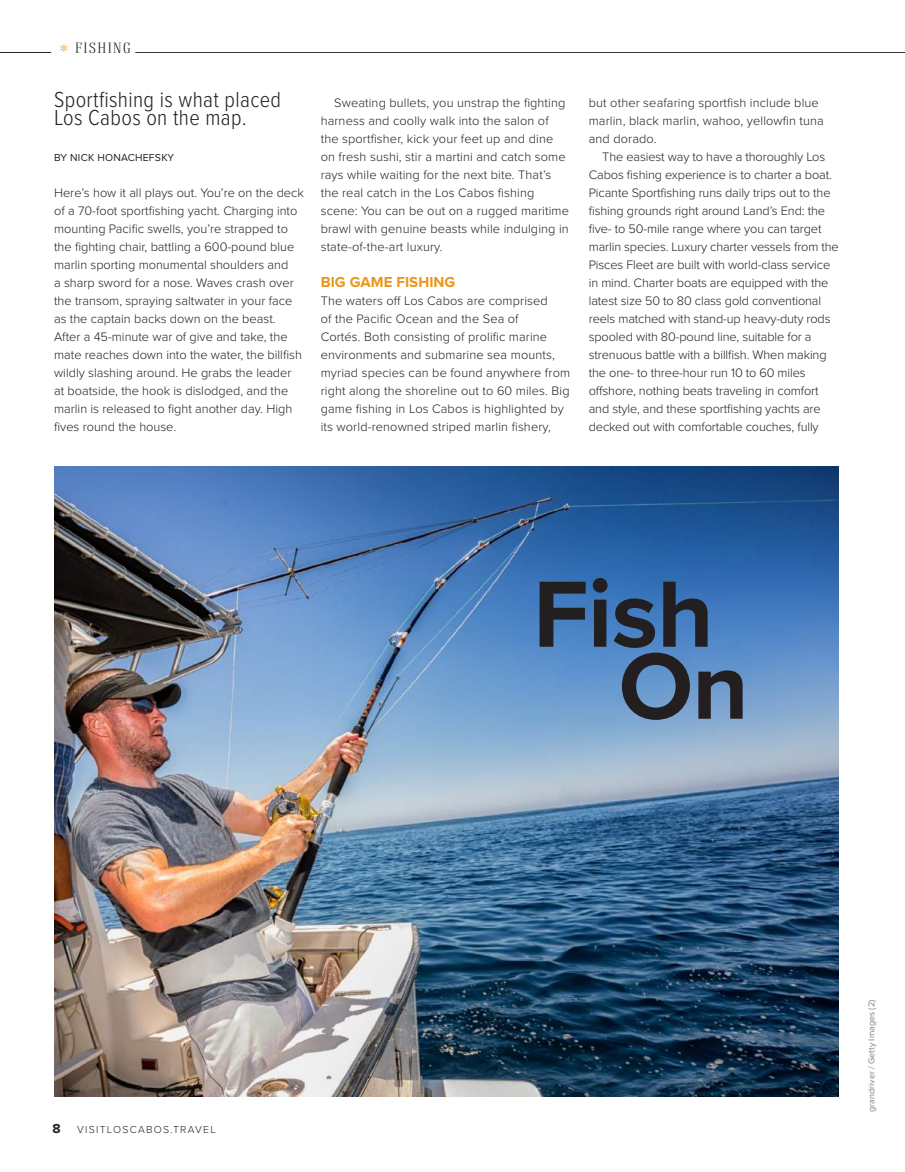
<style>
.page{position:relative;width:905px;height:1172px;background:#fff}
.page>*{position:absolute;margin:0;border:0;box-sizing:border-box;transform-origin:0 0}
.t1{font:700 97.5px/72px "Proxima Nova";letter-spacing:-.01em;color:#231f20}
.t2{font:300 22.5px/18px "Proxima Nova Cond";letter-spacing:.015em;color:#231f20}
.t3{font:700 15px "Proxima Nova";letter-spacing:.005em;color:#ec951a}
.t4{font:700 13.5px "Proxima Nova";color:#231f20}
.t5{font:300 12.75px/18px "Proxima Nova";color:#231f20}
.t6{font:12px "Neumann";letter-spacing:.11em;color:#231f20}
.t7{font:300 10.5px "Proxima Nova";letter-spacing:.12em;color:#231f20}
.t8{font:10.5px "Proxima Nova";letter-spacing:.02em;color:#231f20}
.t9{font:9px "Proxima Nova";color:#808285}
.s1{font-size:13.5px;color:#ec951a}
</style>
<div class="page">
<img style="left:54px;top:467px;width:784px;height:630px">
<hr style="left:135px;top:52px;width:769px;height:1px;background:#231f20">
<hr style="left:0;top:52px;width:51px;height:1px;background:#231f20">
<p class="t6" style="left:60px;top:39px;width:73px"><span class="s1">*</span> FISHING</p>
<h2 class="t2" style="left:54px;top:89px;width:228px">Sportfishing is what placed<br>Los Cabos on the map.</h2>
<p class="t8" style="left:54px;top:149px;width:122px">BY NICK HONACHEFSKY</p>
<p class="t5" style="left:54px;top:183px;width:251px">Here’s how it all plays out. You’re on the deck of a 70-foot sportfishing yacht. Charging into mounting Pacific swells, you’re strapped to the fighting chair, battling a 600-pound blue marlin sporting monumental shoulders and<br>a sharp sword for a nose. Waves crash over the transom, spraying saltwater in your face as the captain backs down on the beast.<br>After a 45-minute war of give and take, the mate reaches down into the water, the billfish wildly slashing around. He grabs the leader at boatside, the hook is dislodged, and the marlin is released to fight another day. High fives round the house.</p>
<p class="t5" style="left:320px;top:93px;width:250px;text-indent:14px">Sweating bullets, you unstrap the fighting harness and coolly walk into the salon of the sportfisher, kick your feet up and dine on fresh sushi, stir a martini and catch some rays while waiting for the next bite. That’s the real catch in the Los Cabos fishing scene: You can be out on a rugged maritime brawl with genuine beasts while indulging in state-of-the-art luxury.</p>
<p class="t3" style="left:320px;top:270px;width:136px">BIG GAME FISHING</p>
<p class="t5" style="left:320px;top:291px;width:251px">The waters off Los Cabos are comprised<br>of the Pacific Ocean and the Sea of<br>Cortés. Both consisting of prolific marine environments and submarine sea mounts, myriad species can be found anywhere from right along the shoreline out to 60 miles. Big game fishing in Los Cabos is highlighted by its world-renowned striped marlin fishery,</p>
<p class="t5" style="left:588px;top:93px;width:236px">but other seafaring sportfish include blue marlin, black marlin, wahoo, yellowfin tuna and dorado.</p>
<p class="t5" style="left:588px;top:147px;width:251px;text-indent:14px">The easiest way to have a thoroughly Los Cabos fishing experience is to charter a boat.<br>Picante Sportfishing runs daily trips out to the fishing grounds right around Land’s End: the five- to 50-mile range where you can target marlin species. Luxury charter vessels from the Pisces Fleet are built with world-class service in mind. Charter boats are equipped with the latest size 50 to 80 class gold conventional reels matched with stand-up heavy-duty rods spooled with 80-pound line, suitable for a strenuous battle with a billfish. When making the one- to three-hour run 10 to 60 miles offshore, nothing beats traveling in comfort and style, and these sportfishing yachts are decked out with comfortable couches, fully</p>
<h1 class="t1" style="left:618px;top:576px;width:132px;text-indent:-85px">Fish<br>On</h1>
<p class="t4" style="left:53px;top:1118px;width:10px">8</p>
<p class="t7" style="left:77px;top:1121px;width:140px">VISITLOSCABOS.TRAVEL</p>
<p class="t9" style="left:864px;top:1112px;width:113px;rotate:-90deg">grandriver / Getty Images (2)</p>
</div>
